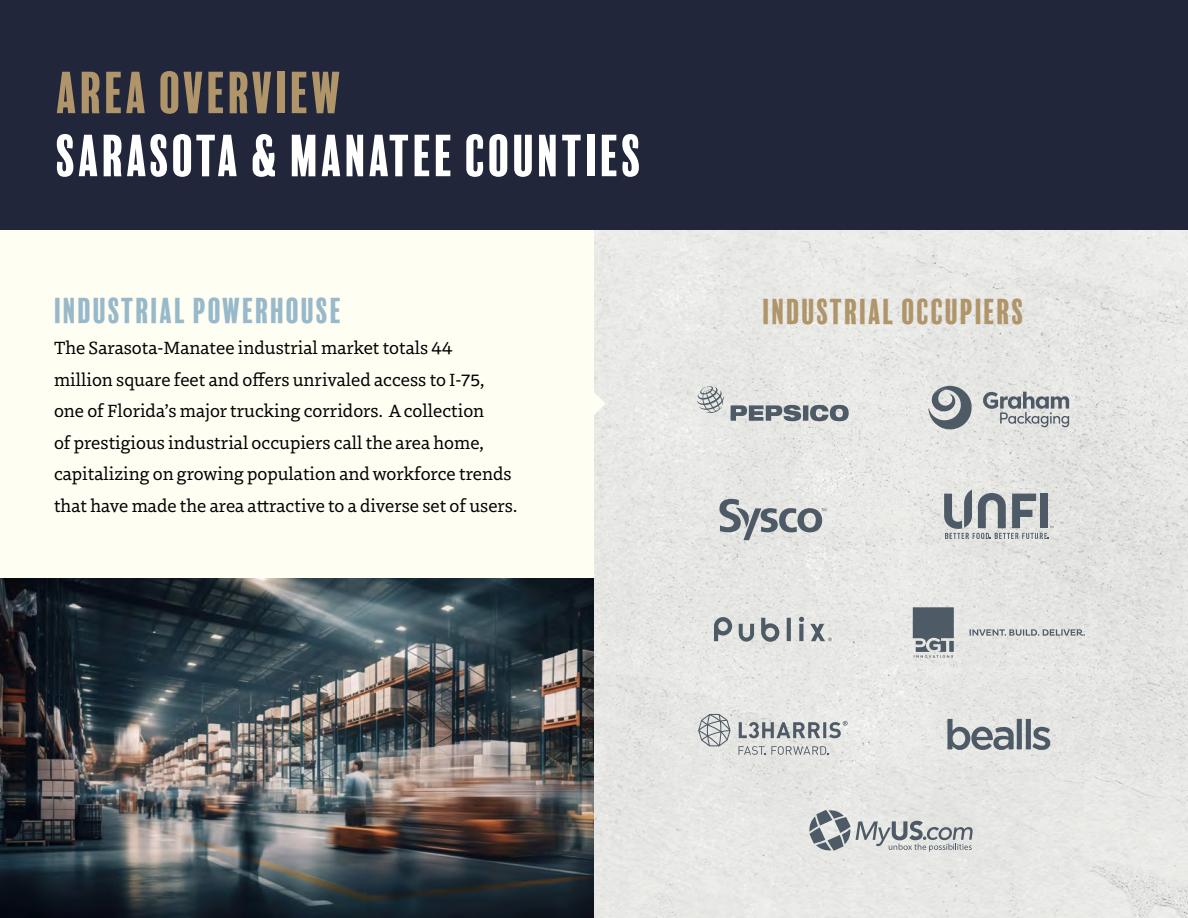
<style>
.page{position:relative;width:1188px;height:918px;background:#fff}
.page>*{position:absolute;margin:0;border:0;box-sizing:border-box;transform-origin:0 0}
.t1{font:54px "Balboa Plus Fill";color:#fff}
.t2{font:54px "Balboa Plus Fill";color:#b0956a}
.t3{font:33px "Balboa Plus Fill";color:#98b9ca}
.t4{font:33px "Balboa Plus Fill";color:#b0956a}
.t5{font:18px/31.5px "Dovetail MVB";color:#000}
</style>
<div class="page">
<img style="left:594px;top:230px;width:594px;height:688px">
<div style="left:0;top:230px;width:594px;height:348px;background:#fefef3"></div>
<div style="left:0;top:0;width:1188px;height:230px;background:#21263a"></div>
<svg style="left:594px;top:392px;width:12px;height:23px"></svg>
<img style="left:0;top:579px;width:593px;height:339px">
<svg style="left:697px;top:386px;width:152px;height:35px;background:#bdc1c2"></svg>
<svg style="left:944px;top:490px;width:110px;height:49px;background:#a7acaf"></svg>
<svg style="left:714px;top:617px;width:118px;height:25px;background:#b5b9bb"></svg>
<svg style="left:719px;top:499px;width:107px;height:41px;background:#b2b6b8"></svg>
<svg style="left:982px;top:392px;width:87px;height:36px;background:#b6babb"></svg>
<svg style="left:928px;top:386px;width:45px;height:45px;background:#a0a6aa"></svg>
<svg style="left:913px;top:607px;width:172px;height:51px;background:#c3c6c7"></svg>
<svg style="left:739px;top:746px;width:90px;height:9px"></svg>
<svg style="left:698px;top:714px;width:33px;height:32px"></svg>
<svg style="left:739px;top:721px;width:109px;height:17px;background:#a7adb0"></svg>
<svg style="left:947px;top:719px;width:103px;height:31px;background:#a0a5a9"></svg>
<svg style="left:809px;top:810px;width:164px;height:42px;background:#bdc0c1"></svg>
<h1 class="t2" style="left:56px;top:63px;width:289px">AREA OVERVIEW</h1>
<h1 class="t1" style="left:56px;top:126px;width:590px">SARASOTA &amp; MANATEE COUNTIES</h1>
<h2 class="t3" style="left:54px;top:292px;width:290px">INDUSTRIAL POWERHOUSE</h2>
<p class="t5" style="left:54px;top:331px;width:465px">The Sarasota-Manatee industrial market totals 44<br>million square feet and offers unrivaled access to I-75, one of Florida’s major trucking corridors. A collection<br>of prestigious industrial occupiers call the area home, capitalizing on growing population and workforce trends that have made the area attractive to a diverse set of users.</p>
<h2 class="t4" style="left:763px;top:294px;width:264px">INDUSTRIAL OCCUPIERS</h2>
</div>
